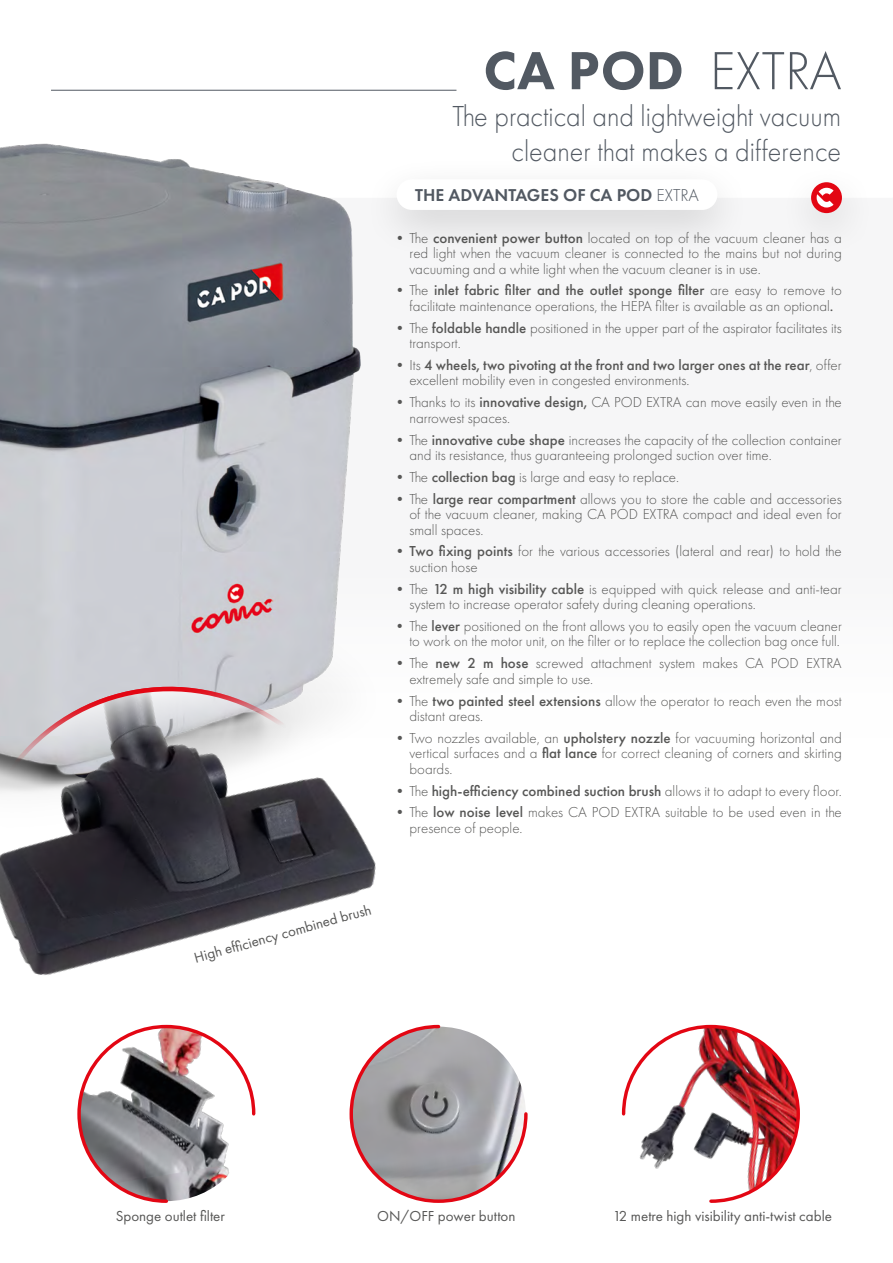
<style>
.page{position:relative;width:893px;height:1263px;background:#fff}
.page>*{position:absolute;margin:0;border:0;box-sizing:border-box;transform-origin:0 0}
.t1{font:800 55.65px "Futura PT";color:#525962}
.t2{font:300 30px/34.5px "Futura PT";color:#525962;text-align:right;scale:.94 1}
.t3{font:600 17.85px "Futura PT";color:#525962}
.t4{font:300 15px/15.5px "Futura PT";color:#575756}
.t5{font:15px "Futura PT";color:#575756}
.t6{font:500 15px "Futura PT";color:#575756}
.s1{font-weight:300}
.s2{font-weight:500}
</style>
<div class="page">
<img style="left:0;top:89px;width:457px;height:596px">
<hr style="left:51px;top:90px;width:405px;height:1px;background:#525962">
<svg style="left:77px;top:1025px;width:179px;height:178px"></svg>
<svg style="left:349px;top:1024px;width:179px;height:179px"></svg>
<img style="left:621px;top:1024px;width:179px;height:179px">
<img style="left:0;top:685px;width:393px;height:340px">
<svg style="left:6px;top:663px;width:285px;height:112px;background:#bbb5b9"></svg>
<div style="left:776px;top:159px;width:102px;height:103px;background:#f6f6f7"></div>
<div style="left:811px;top:182px;width:31px;height:31px;background:#e30613;border-radius:50%"></div>
<svg style="left:817px;top:188px;width:17px;height:19px"></svg>
<div style="left:361px;top:154px;width:393px;height:107px;background:#000;opacity:.15"></div>
<div style="left:397px;top:179px;width:320px;height:31px;background:#fff;border-radius:15px"></div>
<h1 class="t1" style="left:483px;top:36px;width:360px">CA POD <span class="s1">EXTRA</span></h1>
<h2 class="t2" style="left:453px;top:99px;width:415px">The practical and lightweight vacuum cleaner that makes a difference</h2>
<p class="t3" style="left:415px;top:184px;width:285px">THE ADVANTAGES OF CA POD <span class="s1">EXTRA</span></p>
<p class="t4" style="left:409px;top:230px;width:434px;text-align:justify;text-indent:-17px">•The <span class="s2">convenient power button</span> located on top of the vacuum cleaner has a red light when the vacuum cleaner is connected to the mains but not during vacuuming and a white light when the vacuum cleaner is in use.</p>
<p class="t4" style="left:392px;top:283px;width:451px;text-align:center">•The <span class="s2">inlet fabric filter and the outlet sponge filter</span> are easy to remove to facilitate maintenance operations, the HEPA filter is available as an optional<span class="s2">.</span></p>
<p class="t4" style="left:409px;top:320px;width:434px;text-indent:-17px">•The <span class="s2">foldable handle</span> positioned in the upper part of the aspirator facilitates its transport.</p>
<p class="t4" style="left:409px;top:357px;width:434px;text-indent:-17px">•Its <span class="s2">4 wheels, two pivoting at the front and two larger ones at the rear</span>, offer excellent mobility even in congested environments.</p>
<p class="t4" style="left:409px;top:395px;width:434px;text-indent:-17px">•Thanks to its <span class="s2">innovative design,</span> CA POD EXTRA can move easily even in the narrowest spaces.</p>
<p class="t4" style="left:409px;top:432px;width:434px;text-indent:-17px">•The <span class="s2">innovative cube shape</span> increases the capacity of the collection container and its resistance, thus guaranteeing prolonged suction over time.</p>
<p class="t4" style="left:392px;top:469px;width:288px">•The <span class="s2">collection bag</span> is large and easy to replace.</p>
<p class="t4" style="left:409px;top:491px;width:434px;text-align:justify;text-indent:-17px">•The <span class="s2">large rear compartment</span> allows you to store the cable and accessories of the vacuum cleaner, making CA POD EXTRA compact and ideal even for small spaces.</p>
<p class="t4" style="left:409px;top:544px;width:434px;text-indent:-17px"><span class="s2">•Two fixing points</span> for the various accessories (lateral and rear) to hold the suction hose</p>
<p class="t4" style="left:409px;top:581px;width:434px;text-indent:-17px">•The <span class="s2">12 m high visibility cable</span> is equipped with quick release and anti-tear system to increase operator safety during cleaning operations.</p>
<p class="t4" style="left:392px;top:618px;width:451px;text-align:right">• The <span class="s2">lever</span> positioned on the front allows you to easily open the vacuum cleaner to work on the motor unit, on the filter or to replace the collection bag once full.</p>
<p class="t4" style="left:409px;top:656px;width:434px;text-indent:-17px">•The <span class="s2">new 2 m hose</span> screwed attachment system makes CA POD EXTRA extremely safe and simple to use.</p>
<p class="t4" style="left:409px;top:693px;width:434px;text-indent:-17px">•The <span class="s2">two painted steel extensions</span> allow the operator to reach even the most distant areas.</p>
<p class="t4" style="left:409px;top:730px;width:434px;text-align:justify;text-indent:-17px">•Two nozzles available, an <span class="s2">upholstery nozzle</span> for vacuuming horizontal and vertical surfaces and a <span class="s2">flat lance</span> for correct cleaning of corners and skirting boards.</p>
<p class="t6" style="left:392px;top:781px;width:451px"><span class="s1">•The</span> high-efficiency combined suction brush <span class="s1">allows it to adapt to every floor.</span></p>
<p class="t4" style="left:409px;top:805px;width:434px;text-indent:-17px">•The <span class="s2">low noise level</span> makes CA POD EXTRA suitable to be used even in the presence of people.</p>
<p class="t5" style="left:192px;top:950px;width:185px;rotate:-16deg">High effi ciency combined brush</p>
<p class="t5" style="left:116px;top:1207px;width:111px">Sponge outlet filter</p>
<p class="t5" style="left:377px;top:1207px;width:140px">ON/OFF power button</p>
<p class="t5" style="left:613px;top:1207px;width:221px">12 metre high visibility anti-twist cable</p>
</div>
